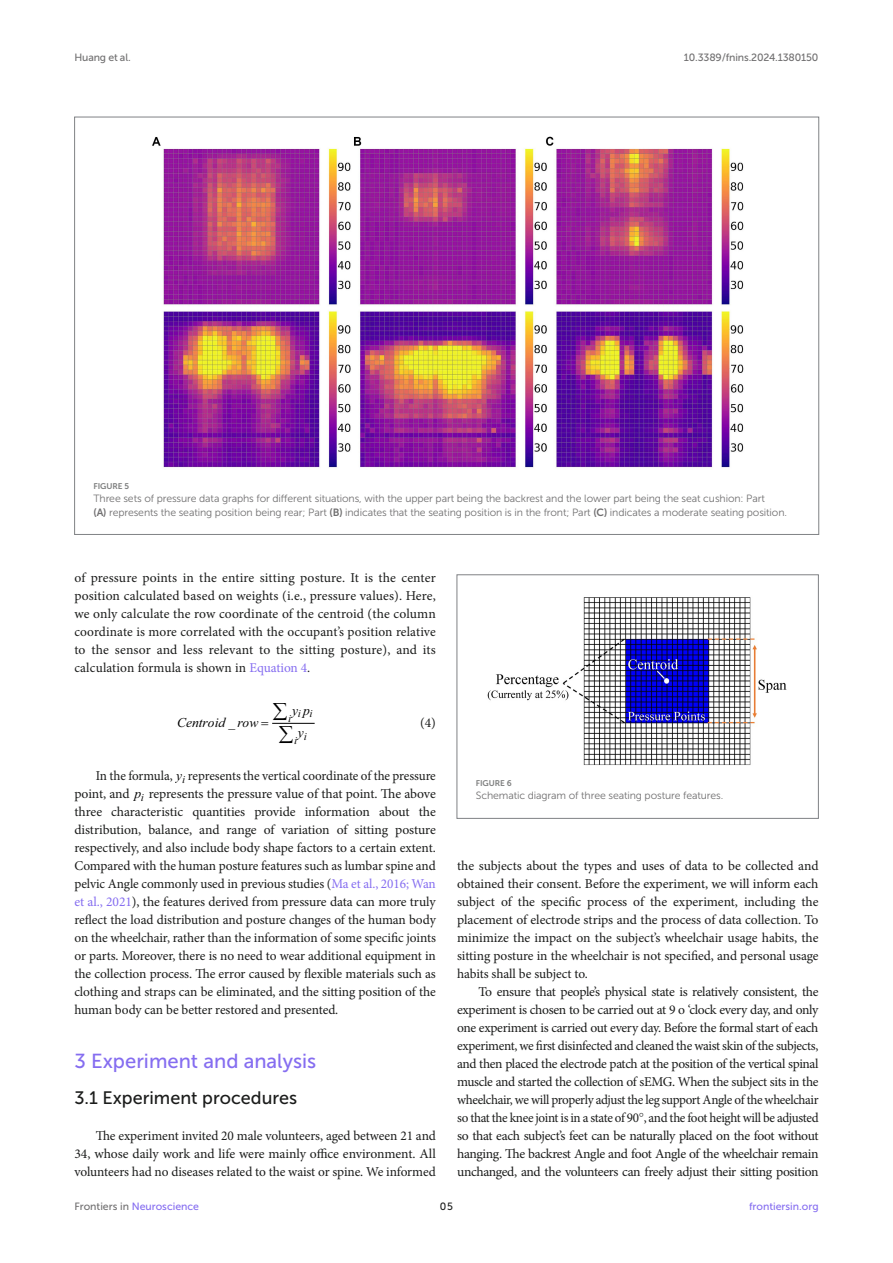
<style>
.page{position:relative;width:893px;height:1263px;background:#fff}
.page>*{position:absolute;margin:0;border:0;box-sizing:border-box;transform-origin:0 0}
.HEAD_1{font:20.25px "Museo Sans 500";color:#856df0}
.HEAD_2_after_HEAD_1{font:18px "Museo Sans 500";color:#1b1c1b}
.TEXT{font:13.5px/18px "Minion Pro";letter-spacing:-.01em;color:#1b1c1b;text-align:justify}
.TEXT_FLUSH{font:13.5px/18px "Minion Pro";letter-spacing:-.01em;color:#1b1c1b;text-align:justify}
.spi-math-img{font:italic 13.5px/22.5px "Times New Roman";color:#000;text-align:center}
.EQ{font:13.5px "Minion Pro";color:#1b1c1b}
.spi-math-img-2{font:13.5px "Times New Roman";color:#000}
.spi-math-img-3{font:italic 10.8px "Times New Roman";color:#000}
.FIG_LEG{font:10.5px/13.5px "Museo Sans 300";letter-spacing:-.01em;color:#706f70}
.t1{font:10.5px "Museo Sans 500";color:#856df0}
.t2{font:10.5px "Museo Sans 500";letter-spacing:-.015em;color:#706f70}
.t3{font:10.5px "Museo Sans 500";color:#1b1c1b}
.FIG_HD{font:8.25px "Museo Sans 700";letter-spacing:-.01em;color:#7e7f7f}
.s1{font-family:"Museo Sans 700"}
.s2{color:#856df0}
.s3{font-family:"Times New Roman";font-style:italic;color:#000}
.s4{font-family:"STIX"}
.s5{color:#706f70}
</style>
<div class="page">
<hr style="left:272px;top:723px;width:43px;height:1px;background:#000">
<img style="left:152px;top:136px;width:592px;height:332px">
<img style="left:487px;top:597px;width:300px;height:168px">
<svg style="left:272px;top:722px;width:21px;height:2px"></svg>
<p class="t2" style="left:74px;top:51px;width:58px">Huang et al.</p>
<p class="t2" style="left:684px;top:51px;width:136px">10.3389/fnins.2024.1380150</p>
<p class="FIG_HD" style="left:94px;top:481px;width:37px">FIGURE 5</p>
<p class="FIG_LEG" style="left:94px;top:492px;width:695px">Three sets of pressure data graphs for different situations, with the upper part being the backrest and the lower part being the seat cushion: Part<br><span class="s1">(A)</span> represents the seating position being rear; Part <span class="s1">(B)</span> indicates that the seating position is in the front; Part <span class="s1">(C)</span> indicates a moderate seating position.</p>
<p class="TEXT" style="left:74px;top:569px;width:363px">of pressure points in the entire sitting posture. It is the center position calculated based on weights (i.e., pressure values). Here, we only calculate the row coordinate of the centroid (the column coordinate is more correlated with the occupant’s position relative to the sensor and less relevant to the sitting posture), and its calculation formula is shown in <span class="s2">Equation 4</span>.</p>
<p class="spi-math-img" style="left:177px;top:711px;width:83px">Centroid row</p>
<p class="spi-math-img" style="left:292px;top:699px;width:19px">y p y</p>
<p class="spi-math-img-3" style="left:288px;top:706px;width:26px">iii</p>
<p class="spi-math-img-3" style="left:294px;top:731px;width:14px">i i</p>
<p class="spi-math-img-2" style="left:228px;top:713px;width:8px">_</p>
<p class="EQ" style="left:420px;top:713px;width:17px">(4)</p>
<p class="TEXT" style="left:74px;top:767px;width:363px;text-indent:21px">In the formula, <span class="s3">y</span><sub>i</sub> represents the vertical coordinate of the pressure point, and <span class="s3">p</span><sub>i</sub> represents the pressure value of that point. The above three characteristic quantities provide information about the distribution, balance, and range of variation of sitting posture respectively, and also include body shape factors to a certain extent.<br>Compared with the human posture features such as lumbar spine and pelvic Angle commonly used in previous studies (<span class="s2">Ma et al., 2016; Wan et al., 2021</span>), the features derived from pressure data can more truly reflect the load distribution and posture changes of the human body on the wheelchair, rather than the information of some specific joints or parts. Moreover, there is no need to wear additional equipment in the collection process. The error caused by flexible materials such as clothing and straps can be eliminated, and the sitting position of the human body can be better restored and presented.</p>
<p class="HEAD_1" style="left:74px;top:1050px;width:243px">3 Experiment and analysis</p>
<p class="HEAD_2_after_HEAD_1" style="left:74px;top:1088px;width:224px">3.1 Experiment procedures</p>
<p class="TEXT_FLUSH" style="left:74px;top:1127px;width:363px;text-indent:21px">The experiment invited 20 male volunteers, aged between 21 and 34, whose daily work and life were mainly office environment. All volunteers had no diseases related to the waist or spine. We informed</p>
<p class="FIG_HD" style="left:476px;top:778px;width:37px">FIGURE 6</p>
<p class="FIG_LEG" style="left:476px;top:789px;width:249px">Schematic diagram of three seating posture features.</p>
<p class="TEXT_FLUSH" style="left:457px;top:857px;width:363px">the subjects about the types and uses of data to be collected and obtained their consent. Before the experiment, we will inform each subject of the specific process of the experiment, including the placement of electrode strips and the process of data collection. To minimize the impact on the subject’s wheelchair usage habits, the sitting posture in the wheelchair is not specified, and personal usage habits shall be subject to.</p>
<p class="TEXT" style="left:457px;top:983px;width:363px;text-indent:21px">To ensure that people’s physical state is relatively consistent, the experiment is chosen to be carried out at 9 o ‘clock every day, and only one experiment is carried out every day. Before the formal start of each experiment, we first disinfected and cleaned the waist skin of the subjects, and then placed the electrode patch at the position of the vertical spinal muscle and started the collection of sEMG. When the subject sits in the wheelchair, we will properly adjust the leg support Angle of the wheelchair so that the knee joint is in a state of 90<span class="s4">°</span>, and the foot height will be adjusted so that each subject’s feet can be naturally placed on the foot without hanging. The backrest Angle and foot Angle of the wheelchair remain unchanged, and the volunteers can freely adjust their sitting position</p>
<p class="t1" style="left:74px;top:1200px;width:126px"><span class="s5">Frontiers in</span> Neuroscience</p>
<p class="t3" style="left:440px;top:1200px;width:14px">05</p>
<p class="t1" style="left:749px;top:1200px;width:71px">frontiersin.org</p>
</div>
